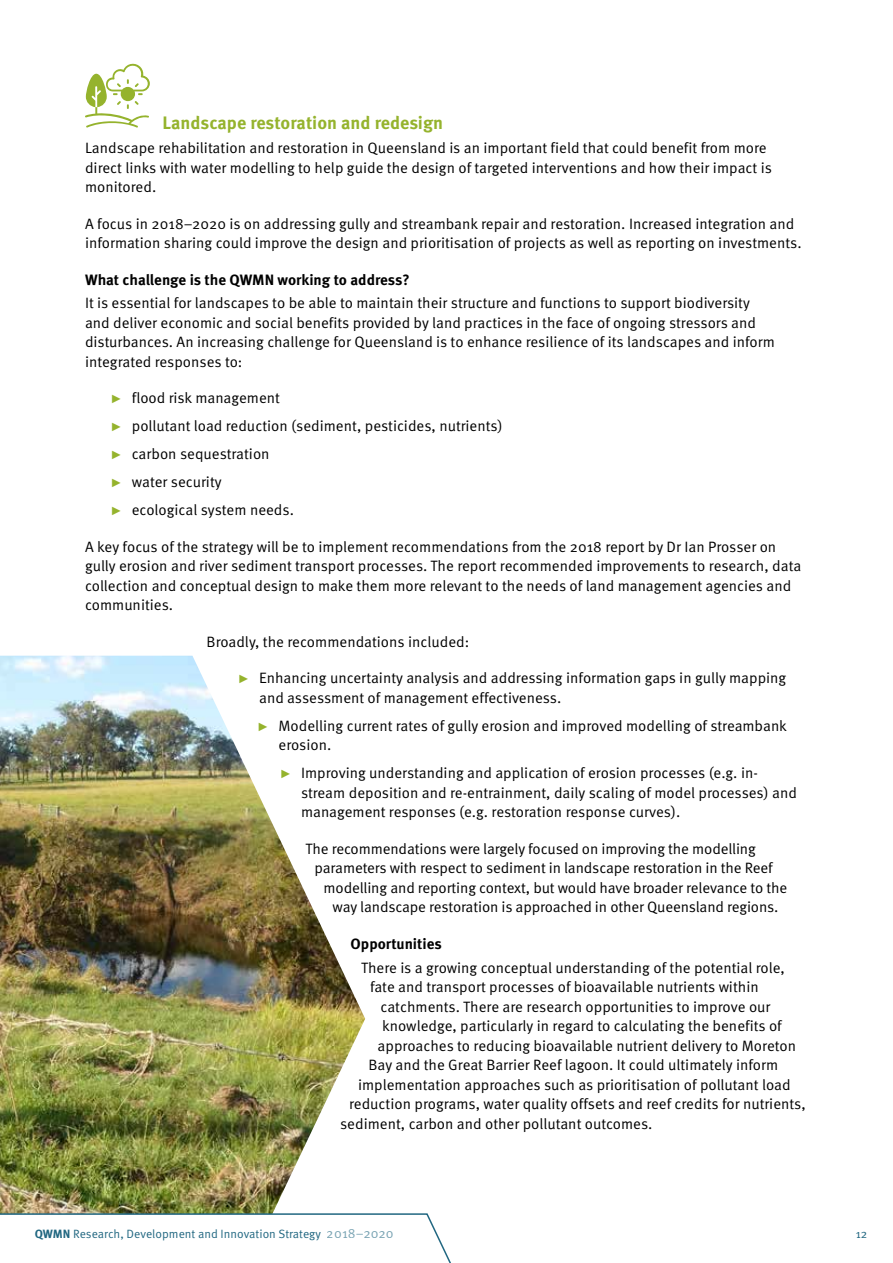
<style>
.page{position:relative;width:893px;height:1263px;background:#fff}
.page>*{position:absolute;margin:0;border:0;box-sizing:border-box;transform-origin:0 0}
.t1{font:700 18px "Meta OT";color:#95b32d}
.t2{font:15px/19.5px "Meta OT Norm";color:#000}
.t3{font:700 15px "Meta OT";color:#000}
.t4{font:12px "Meta OT Norm";color:#216781}
.t5{font:12px "Meta Normal Caps";color:#216781}
.s1{font-family:"Arial";font-size:12px;color:#95b32d}
.s2{font-family:"Meta OT";font-weight:700}
.s3{font-size:13.5px}
</style>
<div class="page">
<svg style="left:85px;top:63px;width:65px;height:65px"></svg>
<img style="left:0;top:656px;width:365px;height:556px">
<svg style="left:0;top:1212px;width:451px;height:51px"></svg>
<p class="t1" style="left:163px;top:112px;width:282px">Landscape restoration and redesign</p>
<p class="t2" style="left:85px;top:138px;width:688px">Landscape rehabilitation and restoration in Queensland is an important field that could benefit from more direct links with water modelling to help guide the design of targeted interventions and how their impact is monitored.</p>
<p class="t2" style="left:85px;top:214px;width:718px">A focus in 2018–2020 is on addressing gully and streambank repair and restoration. Increased integration and information sharing could improve the design and prioritisation of projects as well as reporting on investments.</p>
<p class="t3" style="left:85px;top:270px;width:326px">What challenge is the QWMN working to address?</p>
<p class="t2" style="left:85px;top:294px;width:691px">It is essential for landscapes to be able to maintain their structure and functions to support biodiversity and deliver economic and social benefits provided by land practices in the face of ongoing stressors and disturbances. An increasing challenge for Queensland is to enhance resilience of its landscapes and inform integrated responses to:</p>
<p class="t2" style="left:111px;top:384px;width:394px;line-height:28px"><span class="s1">►</span> flood risk management<br><span class="s1">►</span> pollutant load reduction (sediment, pesticides, nutrients) <span class="s1">►</span> carbon sequestration<br><span class="s1">►</span> water security<br><span class="s1">►</span> ecological system needs.</p>
<p class="t2" style="left:85px;top:537px;width:718px">A key focus of the strategy will be to implement recommendations from the 2018 report by Dr Ian Prosser on gully erosion and river sediment transport processes. The report recommended improvements to research, data collection and conceptual design to make them more relevant to the needs of land management agencies and communities.</p>
<p class="t2" style="left:207px;top:632px;width:264px">Broadly, the recommendations included:</p>
<p class="t2" style="left:259px;top:669px;width:529px;text-indent:-21px"><span class="s1">►</span> Enhancing uncertainty analysis and addressing information gaps in gully mapping and assessment of management effectiveness.</p>
<p class="t2" style="left:279px;top:716px;width:510px;text-indent:-21px"><span class="s1">►</span> Modelling current rates of gully erosion and improved modelling of streambank erosion.</p>
<p class="t2" style="left:301px;top:764px;width:497px;text-indent:-21px"><span class="s1">►</span> Improving understanding and application of erosion processes (e.g. in&shy;stream deposition and re-entrainment, daily scaling of model processes) and management responses (e.g. restoration response curves).</p>
<p class="t2" style="left:306px;top:839px;width:452px">The recommendations were largely focused on improving the modelling</p>
<p class="t2" style="left:315px;top:859px;width:460px">parameters with respect to sediment in landscape restoration in the Reef</p>
<p class="t2" style="left:324px;top:878px;width:465px">modelling and reporting context, but would have broader relevance to the</p>
<p class="t2" style="left:333px;top:898px;width:447px">way landscape restoration is approached in other Queensland regions.</p>
<p class="t3" style="left:351px;top:935px;width:93px">Opportunities</p>
<p class="t2" style="left:370px;top:958px;width:416px;text-indent:-9px">There is a growing conceptual understanding of the potential role, fate and transport processes of bioavailable nutrients within</p>
<p class="t2" style="left:381px;top:997px;width:391px">catchments. There are research opportunities to improve our</p>
<p class="t2" style="left:382px;top:1017px;width:401px">knowledge, particularly in regard to calculating the benefits of</p>
<p class="t2" style="left:378px;top:1036px;width:420px">approaches to reducing bioavailable nutrient delivery to Moreton</p>
<p class="t2" style="left:369px;top:1056px;width:411px">Bay and the Great Barrier Reef lagoon. It could ultimately inform</p>
<p class="t2" style="left:358px;top:1075px;width:434px">implementation approaches such as prioritisation of pollutant load</p>
<p class="t2" style="left:349px;top:1095px;width:458px">reduction programs, water quality offsets and reef credits for nutrients,</p>
<p class="t2" style="left:340px;top:1114px;width:314px">sediment, carbon and other pollutant outcomes.</p>
<p class="t4" style="left:35px;top:1227px;width:360px"><span class="s2">QWMN</span> Research, Development and Innovation Strategy <span class="s3">2018–2020</span></p>
<p class="t5" style="left:856px;top:1227px;width:13px">12</p>
</div>
